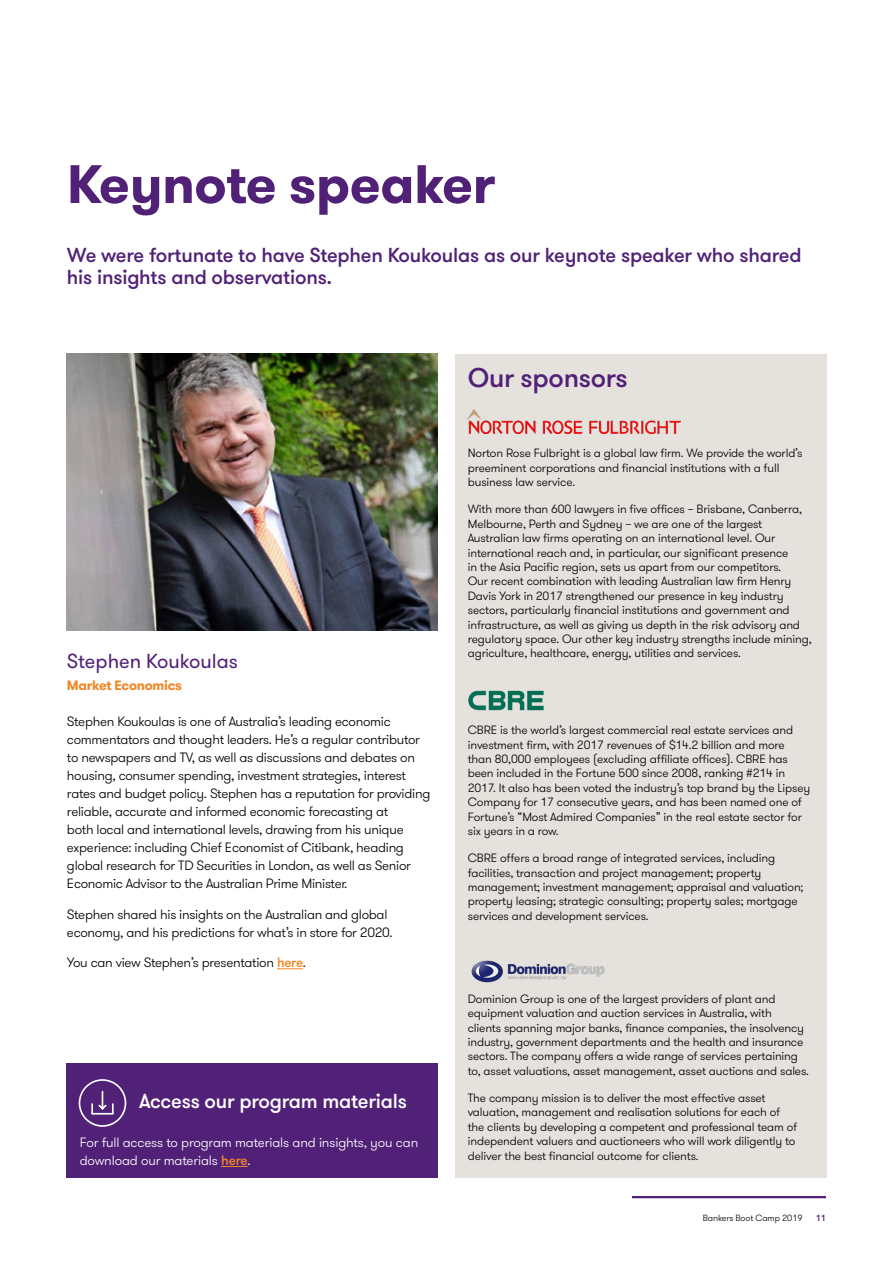
<style>
.page{position:relative;width:893px;height:1263px;background:#fff}
.page>*{position:absolute;margin:0;border:0;box-sizing:border-box;transform-origin:0 0}
.t1{font:700 54px "GT Walsheim Pro";letter-spacing:-.01em;color:#512178}
.t2{font:500 27px "GT Walsheim Pro";letter-spacing:-.01em;color:#512178}
.t3{font:500 20.25px/22.5px "GT Walsheim Pro";letter-spacing:-.01em;color:#512178}
.t4{font:500 20.25px "GT Walsheim Pro";letter-spacing:-.01em;color:#fff}
.t5{font:20.25px "GT Walsheim Pro";color:#512178}
.t6{font:300 13.5px/18px "GT Walsheim Pro";letter-spacing:-.02em;color:#000}
.t7{font:300 13.5px/18px "GT Walsheim Pro";letter-spacing:-.01em;color:#fff}
.t8{font:700 13.5px "GT Walsheim Pro";letter-spacing:-.02em;color:#f18625}
.t9{font:300 12px/14.4px "GT Walsheim Pro";letter-spacing:-.01em;color:#000}
.t10{font:300 9px "GT Walsheim Pro";letter-spacing:-.01em;color:#000}
.t11{font:500 9px "GT Walsheim Pro";color:#512178}
.s1{font-weight:500;color:#f18625}
</style>
<div class="page">
<hr style="left:632px;top:1196px;width:194px;height:2px;background:#512178">
<svg style="left:277px;top:968px;width:26px;height:1px"></svg>
<img style="left:67px;top:353px;width:371px;height:278px">
<div style="left:455px;top:354px;width:371px;height:824px;background:#e5e1dd"></div>
<img style="left:471px;top:960px;width:134px;height:23px">
<img style="left:468px;top:690px;width:76px;height:21px">
<img style="left:468px;top:409px;width:212px;height:24px">
<div style="left:67px;top:1063px;width:371px;height:115px;background:#512178"></div>
<svg style="left:221px;top:1166px;width:27px;height:1px"></svg>
<svg style="left:79px;top:1079px;width:47px;height:48px"></svg>
<h1 class="t1" style="left:67px;top:149px;width:430px">Keynote speaker</h1>
<h3 class="t3" style="left:67px;top:244px;width:736px">We were fortunate to have Stephen Koukoulas as our keynote speaker who shared his insights and observations.</h3>
<h3 class="t5" style="left:67px;top:648px;width:173px">Stephen Koukoulas</h3>
<p class="t8" style="left:67px;top:676px;width:117px">Market Economics</p>
<p class="t6" style="left:67px;top:712px;width:365px">Stephen Koukoulas is one of Australia’s leading economic commentators and thought leaders. He’s a regular contributor to newspapers and TV, as well as discussions and debates on housing, consumer spending, investment strategies, interest rates and budget policy. Stephen has a reputation for providing reliable, accurate and informed economic forecasting at<br>both local and international levels, drawing from his unique experience: including Chief Economist of Citibank, heading global research for TD Securities in London, as well as Senior Economic Advisor to the Australian Prime Minister.</p>
<p class="t6" style="left:67px;top:905px;width:327px">Stephen shared his insights on the Australian and global economy, and his predictions for what’s in store for 2020.</p>
<p class="t6" style="left:67px;top:954px;width:241px">You can view Stephen’s presentation <span class="s1">here</span>.</p>
<h3 class="t4" style="left:139px;top:1088px;width:269px">Access our program materials</h3>
<p class="t7" style="left:80px;top:1134px;width:340px">For full access to program materials and insights, you can download our materials <span class="s1">here</span>.</p>
<h2 class="t2" style="left:468px;top:361px;width:162px">Our sponsors</h2>
<p class="t9" style="left:468px;top:446px;width:336px">Norton Rose Fulbright is a global law firm. We provide the world’s preeminent corporations and financial institutions with a full business law service.</p>
<p class="t9" style="left:468px;top:502px;width:345px">With more than 600 lawyers in five offices – Brisbane, Canberra, Melbourne, Perth and Sydney – we are one of the largest Australian law firms operating on an international level. Our international reach and, in particular, our significant presence<br>in the Asia Pacific region, sets us apart from our competitors.<br>Our recent combination with leading Australian law firm Henry Davis York in 2017 strengthened our presence in key industry sectors, particularly financial institutions and government and infrastructure, as well as giving us depth in the risk advisory and regulatory space. Our other key industry strengths include mining, agriculture, healthcare, energy, utilities and services.</p>
<p class="t9" style="left:468px;top:723px;width:344px">CBRE is the world’s largest commercial real estate services and investment firm, with 2017 revenues of $14.2 billion and more than 80,000 employees (excluding affiliate offices). CBRE has been included in the Fortune 500 since 2008, ranking #214 in 2017. It also has been voted the industry’s top brand by the Lipsey Company for 17 consecutive years, and has been named one of Fortune’s “Most Admired Companies” in the real estate sector for six years in a row.</p>
<p class="t9" style="left:468px;top:851px;width:337px">CBRE offers a broad range of integrated services, including facilities, transaction and project management; property management; investment management; appraisal and valuation; property leasing; strategic consulting; property sales; mortgage services and development services.</p>
<p class="t9" style="left:468px;top:992px;width:343px">Dominion Group is one of the largest providers of plant and equipment valuation and auction services in Australia, with<br>clients spanning major banks, finance companies, the insolvency industry, government departments and the health and insurance sectors. The company offers a wide range of services pertaining to, asset valuations, asset management, asset auctions and sales.</p>
<p class="t9" style="left:468px;top:1091px;width:331px">The company mission is to deliver the most effective asset valuation, management and realisation solutions for each of the clients by developing a competent and professional team of independent valuers and auctioneers who will work diligently to deliver the best financial outcome for clients.</p>
<p class="t10" style="left:703px;top:1212px;width:101px">Bankers Boot Camp 2019</p>
<p class="t11" style="left:816px;top:1212px;width:12px">11</p>
</div>
